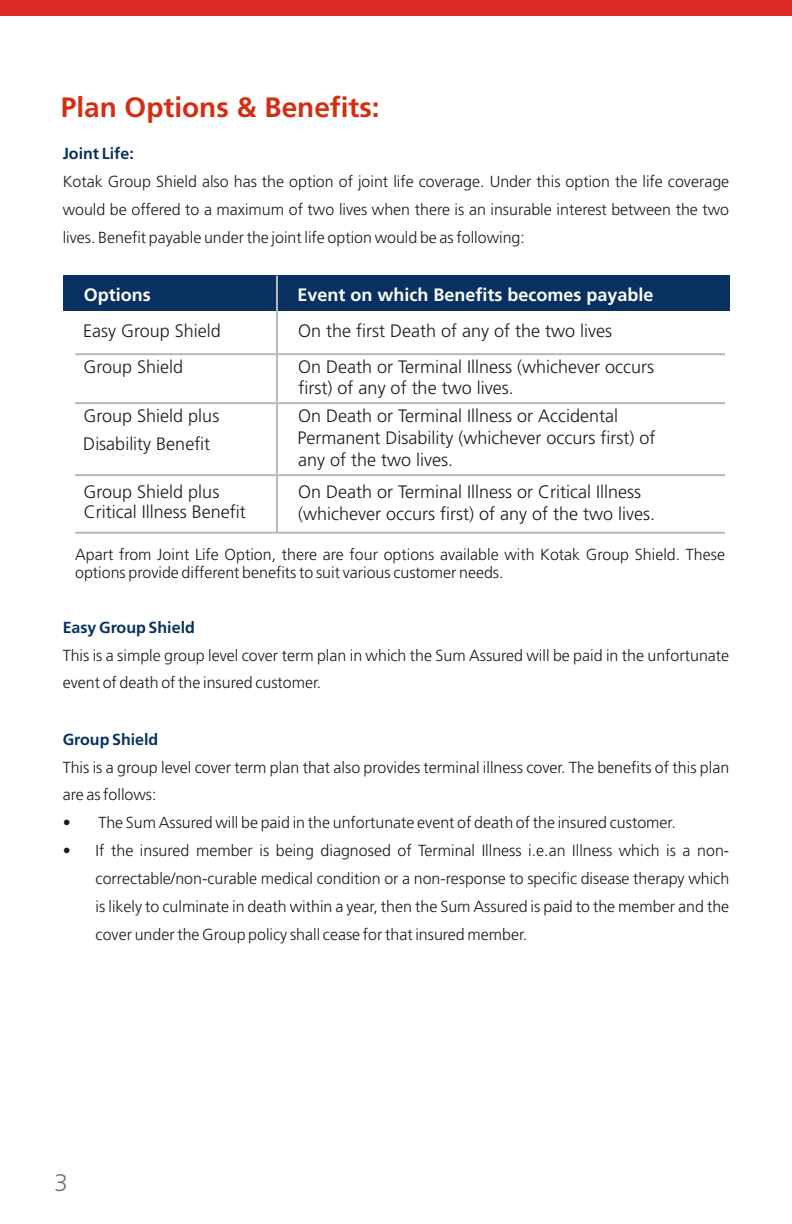
<style>
.page{position:relative;width:792px;height:1224px;background:#fff}
.page>*{position:absolute;margin:0;border:0;box-sizing:border-box;transform-origin:0 0}
.t1{font:700 28px "Frutiger";color:#d42e12}
.t2{font:300 24px "Frutiger";color:#737070}
.t3{font:300 18px/22px "Frutiger";color:#1f1a17}
.t4{font:700 18px "Frutiger";color:#fff}
.t5{font:300 16px/27.8px "Frutiger";color:#1f1a17}
.t6{font:700 16px "Frutiger";color:#083061}
</style>
<div class="page">
<div style="left:0;top:0;width:792px;height:15px;background:#db2926"></div>
<div style="left:63px;top:275px;width:666px;height:36px;background:#083061"></div>
<hr style="left:276px;top:275px;width:2px;height:258px;background:#bab8b8">
<hr style="left:75px;top:532px;width:650px;height:2px;background:#bab8b8">
<hr style="left:75px;top:474px;width:650px;height:2px;background:#bab8b8">
<hr style="left:75px;top:402px;width:650px;height:2px;background:#bab8b8">
<hr style="left:75px;top:353px;width:650px;height:2px;background:#bab8b8">
<h1 class="t1" style="left:61px;top:96px;width:320px">Plan Options &amp; Benefits:</h1>
<p class="t6" style="left:63px;top:147px;width:73px">Joint Life:</p>
<p class="t5" style="left:63px;top:169px;width:668px;text-align:justify">Kotak Group Shield also has the option of joint life coverage. Under this option the life coverage would be offered to a maximum of two lives when there is an insurable interest between the two lives. Benefit payable under the joint life option would be as following:</p>
<p class="t4" style="left:84px;top:287px;width:68px">Options</p>
<p class="t4" style="left:298px;top:287px;width:358px">Event on which Benefits becomes payable</p>
<p class="t3" style="left:83px;top:322px;width:139px">Easy Group Shield</p>
<p class="t3" style="left:84px;top:358px;width:101px">Group Shield</p>
<p class="t3" style="left:83px;top:404px;width:138px;line-height:27.6px">Group Shield plus<br>Disability Benefit</p>
<p class="t3" style="left:84px;top:483px;width:164px;line-height:20.2px">Group Shield plus<br>Critical Illness Benefit</p>
<p class="t3" style="left:298px;top:315px;width:358px;line-height:36px">On the first Death of any of the two lives<br>On Death or Terminal Illness (whichever occurs</p>
<p class="t3" style="left:298px;top:375px;width:322px;line-height:28.4px">first) of any of the two lives.<br>On Death or Terminal Illness or Accidental</p>
<p class="t3" style="left:297px;top:428px;width:359px">Permanent Disability (whichever occurs first) of any of the two lives.</p>
<p class="t3" style="left:298px;top:482px;width:359px">On Death or Terminal Illness or Critical Illness (whichever occurs first) of any of the two lives.</p>
<p class="t5" style="left:75px;top:546px;width:651px;line-height:18.6px">Apart from Joint Life Option, there are four options available with Kotak Group Shield. These options provide different benefits to suit various customer needs.</p>
<p class="t6" style="left:63px;top:621px;width:134px">Easy Group Shield</p>
<p class="t5" style="left:63px;top:643px;width:668px">This is a simple group level cover term plan in which the Sum Assured will be paid in the unfortunate event of death of the insured customer.</p>
<p class="t6" style="left:63px;top:733px;width:97px">Group Shield</p>
<p class="t5" style="left:63px;top:755px;width:668px">This is a group level cover term plan that also provides terminal illness cover. The benefits of this plan are as follows:</p>
<p class="t5" style="left:63px;top:810px;width:615px">• The Sum Assured will be paid in the unfortunate event of death of the insured customer.</p>
<p class="t5" style="left:96px;top:838px;width:635px;text-align:justify;text-indent:-33px">• If the insured member is being diagnosed of Terminal Illness i.e.an Illness which is a non&shy;correctable/non-curable medical condition or a non-response to specific disease therapy which is likely to culminate in death within a year, then the Sum Assured is paid to the member and the cover under the Group policy shall cease for that insured member.</p>
<h2 class="t2" style="left:54px;top:1173px;width:15px">3</h2>
</div>
